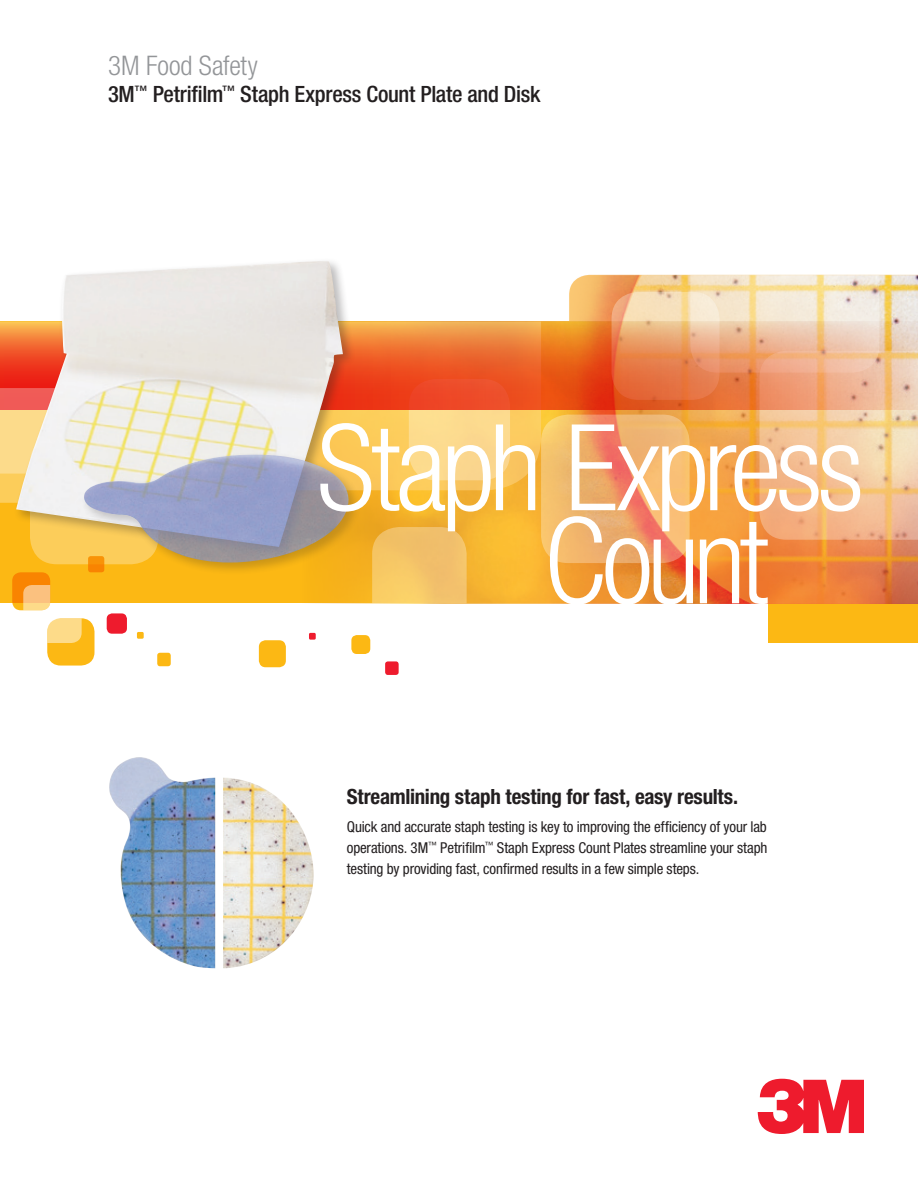
<style>
.page{position:relative;width:918px;height:1188px;background:#fff}
.page>*{position:absolute;margin:0;border:0;box-sizing:border-box;transform-origin:0 0}
.t1{font:300 condensed 120px "Helvetica Neue";letter-spacing:-.045em;color:#fff}
.Cover_Title{font:300 condensed 27px "Helvetica Neue";color:#939598}
.Cover_Subtitle{font:500 condensed 22.5px "Helvetica Neue";letter-spacing:-.01em;color:#231f20}
.t2{font:700 condensed 21px "Helvetica Neue";letter-spacing:-.01em;color:#231f20}
.t3{font:condensed 15px/21px "Helvetica Neue";letter-spacing:-.01em;color:#231f20;text-align:justify}
</style>
<div class="page">
<img style="left:223px;top:777px;width:91px;height:191px">
<img style="left:109px;top:757px;width:106px;height:211px">
<svg style="left:757px;top:1079px;width:107px;height:55px"></svg>
<div style="left:769px;top:321px;width:149px;height:322px;background:#fcb814"></div>
<div style="left:0;top:322px;width:918px;height:281px;background:#fcb814"></div>
<img style="left:357px;top:490px;width:170px;height:113px">
<img style="left:527px;top:275px;width:391px;height:328px">
<svg style="left:355px;top:409px;width:186px;height:81px;background:#fac658"></svg>
<svg style="left:541px;top:415px;width:149px;height:148px;background:#f1ac6c"></svg>
<svg style="left:612px;top:292px;width:108px;height:108px;background:#f5d6ad"></svg>
<div style="left:409px;top:379px;width:101px;height:101px;background:#fcdb8e;border-radius:27px"></div>
<svg style="left:372px;top:527px;width:95px;height:76px;background:#f3c265"></svg>
<svg style="left:690px;top:275px;width:228px;height:265px;background:#f3c38d"></svg>
<svg style="left:355px;top:321px;width:563px;height:88px;background:#eb8654"></svg>
<svg style="left:0;top:321px;width:14px;height:182px;background:#f69a59"></svg>
<div style="left:47px;top:618px;width:48px;height:48px;background:#fcb814;border-radius:14px"></div>
<svg style="left:47px;top:618px;width:35px;height:25px"></svg>
<div style="left:259px;top:640px;width:27px;height:27px;background:#fcb814;border-radius:7px"></div>
<svg style="left:12px;top:572px;width:38px;height:38px"></svg>
<svg style="left:23px;top:585px;width:27px;height:25px"></svg>
<div style="left:351px;top:635px;width:19px;height:19px;background:#fcb814;border-radius:5px"></div>
<div style="left:107px;top:613px;width:20px;height:21px;background:#ee1b2d;border-radius:5px"></div>
<div style="left:385px;top:661px;width:14px;height:14px;background:#ee1b2d;border-radius:3px"></div>
<div style="left:157px;top:653px;width:14px;height:13px;background:#fcb814;border-radius:3px"></div>
<div style="left:309px;top:633px;width:7px;height:7px;background:#ee1b2d;border-radius:2px"></div>
<div style="left:137px;top:632px;width:7px;height:7px;background:#fcb814;border-radius:2px"></div>
<div style="left:14px;top:258px;width:341px;height:301px;background:#231f20;opacity:.3"></div>
<img style="left:16px;top:261px;width:327px;height:286px">
<div style="left:81px;top:451px;width:280px;height:124px;background:#231f20;opacity:.3"></div>
<img style="left:84px;top:455px;width:266px;height:108px">
<p class="Cover_Title" style="left:108px;top:50px;width:151px">3M Food Safety</p>
<p class="Cover_Subtitle" style="left:108px;top:81px;width:434px">3M<sup>™</sup> Petrifilm<sup>™</sup> Staph Express Count Plate and Disk</p>
<p class="t1" style="left:317px;top:399px;width:548px">Staph Express</p>
<p class="t1" style="left:544px;top:492px;width:226px">Count</p>
<p class="t2" style="left:347px;top:784px;width:393px">Streamlining staph testing for fast, easy results.</p>
<p class="t3" style="left:347px;top:816px;width:422px">Quick and accurate staph testing is key to improving the efficiency of your lab operations. 3M<sup>™</sup> Petrifilm<sup>™</sup> Staph Express Count Plates streamline your staph testing by providing fast, confirmed results in a few simple steps.</p>
</div>
